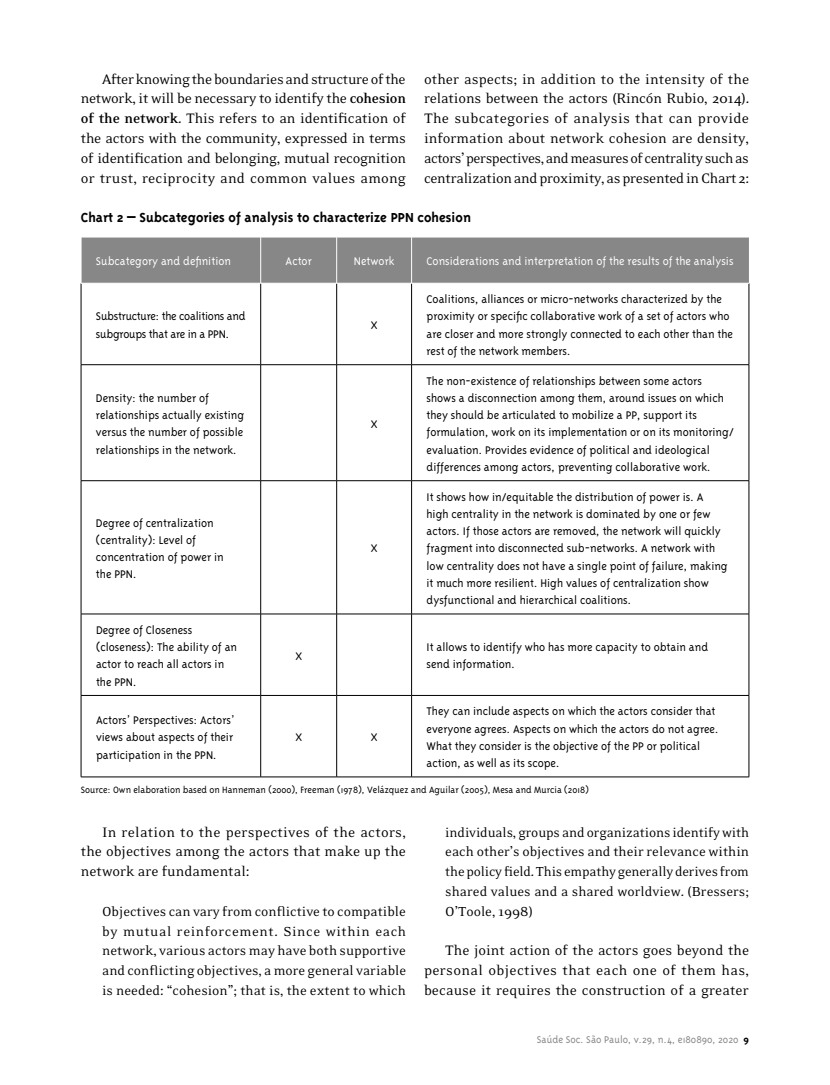
<style>
.page{position:relative;width:830px;height:1085px;background:#fff}
.page>*{position:absolute;margin:0;border:0;box-sizing:border-box;transform-origin:0 0}
.t1{font:15.75px/19.8px "Eidetic Neo";color:#000;text-align:justify}
.t2{font:15px/19.8px "Eidetic Neo";color:#000;text-align:justify}
.t3{font:700 15px "Triplex";color:#000}
.t4{font:300 12.75px/17.2px "Triplex";color:#000}
.t5{font:300 12.75px "Triplex";color:#fff}
.t6{font:300 12.75px/17.2px "Triplex";letter-spacing:-.02em;color:#000}
.t7{font:300 11.25px "Triplex";color:#878787}
.t8{font:300 10.5px "Triplex";color:#000}
.s1{font-weight:700}
.s2{font-weight:700;color:#000}
</style>
<div class="page">
<div style="left:82px;top:238px;width:666px;height:45px;background:#878787"></div>
<hr style="left:260px;top:237px;width:1px;height:46px;background:#fff">
<hr style="left:336px;top:237px;width:1px;height:46px;background:#fff">
<hr style="left:411px;top:237px;width:1px;height:46px;background:#fff">
<hr style="left:260px;top:283px;width:1px;height:81px;background:#000">
<hr style="left:336px;top:283px;width:1px;height:81px;background:#000">
<hr style="left:411px;top:283px;width:1px;height:81px;background:#000">
<hr style="left:81px;top:364px;width:179px;height:1px;background:#000">
<hr style="left:260px;top:364px;width:76px;height:1px;background:#000">
<hr style="left:260px;top:365px;width:1px;height:115px;background:#000">
<hr style="left:336px;top:364px;width:75px;height:1px;background:#000">
<hr style="left:336px;top:365px;width:1px;height:115px;background:#000">
<hr style="left:411px;top:364px;width:337px;height:1px;background:#000">
<hr style="left:411px;top:365px;width:1px;height:115px;background:#000">
<hr style="left:260px;top:481px;width:1px;height:132px;background:#000">
<hr style="left:336px;top:481px;width:1px;height:132px;background:#000">
<hr style="left:411px;top:481px;width:1px;height:132px;background:#000">
<hr style="left:81px;top:613px;width:179px;height:1px;background:#000">
<hr style="left:260px;top:613px;width:76px;height:1px;background:#000">
<hr style="left:260px;top:614px;width:1px;height:81px;background:#000">
<hr style="left:336px;top:613px;width:75px;height:1px;background:#000">
<hr style="left:336px;top:614px;width:1px;height:81px;background:#000">
<hr style="left:411px;top:613px;width:337px;height:1px;background:#000">
<hr style="left:411px;top:614px;width:1px;height:81px;background:#000">
<hr style="left:260px;top:695px;width:1px;height:81px;background:#000">
<hr style="left:336px;top:695px;width:1px;height:81px;background:#000">
<hr style="left:411px;top:695px;width:1px;height:81px;background:#000">
<hr style="left:81px;top:283px;width:1px;height:81px;background:#000">
<hr style="left:748px;top:283px;width:1px;height:81px;background:#000">
<hr style="left:81px;top:365px;width:1px;height:115px;background:#000">
<hr style="left:748px;top:365px;width:1px;height:115px;background:#000">
<hr style="left:81px;top:283px;width:179px;height:1px;background:#fff">
<hr style="left:260px;top:283px;width:76px;height:1px;background:#fff">
<hr style="left:336px;top:283px;width:75px;height:1px;background:#fff">
<hr style="left:411px;top:283px;width:337px;height:1px;background:#fff">
<hr style="left:81px;top:480px;width:179px;height:1px;background:#000">
<hr style="left:81px;top:481px;width:1px;height:132px;background:#000">
<hr style="left:260px;top:480px;width:76px;height:1px;background:#000">
<hr style="left:336px;top:480px;width:75px;height:1px;background:#000">
<hr style="left:411px;top:480px;width:337px;height:1px;background:#000">
<hr style="left:748px;top:481px;width:1px;height:132px;background:#000">
<hr style="left:81px;top:614px;width:1px;height:81px;background:#000">
<hr style="left:748px;top:614px;width:1px;height:81px;background:#000">
<hr style="left:81px;top:695px;width:179px;height:1px;background:#000">
<hr style="left:81px;top:695px;width:1px;height:81px;background:#000">
<hr style="left:260px;top:695px;width:76px;height:1px;background:#000">
<hr style="left:336px;top:695px;width:75px;height:1px;background:#000">
<hr style="left:411px;top:695px;width:337px;height:1px;background:#000">
<hr style="left:748px;top:695px;width:1px;height:81px;background:#000">
<hr style="left:81px;top:776px;width:179px;height:1px;background:#000">
<hr style="left:260px;top:776px;width:76px;height:1px;background:#000">
<hr style="left:336px;top:776px;width:75px;height:1px;background:#000">
<hr style="left:411px;top:776px;width:337px;height:1px;background:#000">
<p class="t1" style="left:81px;top:69px;width:326px;text-indent:21px">After knowing the boundaries and structure of the network, it will be necessary to identify the <span class="s1">cohesion of the network</span>. This refers to an identification of the actors with the community, expressed in terms of identification and belonging, mutual recognition or trust, reciprocity and common values among</p>
<p class="t1" style="left:424px;top:69px;width:326px">other aspects; in addition to the intensity of the relations between the actors (Rincón Rubio, 2014).<br>The subcategories of analysis that can provide information about network cohesion are density, actors’ perspectives, and measures of centrality such as centralization and proximity, as presented in Chart 2:</p>
<p class="t3" style="left:81px;top:209px;width:391px">Chart 2 – Subcategories of analysis to characterize PPN cohesion</p>
<p class="t5" style="left:96px;top:254px;width:136px">Subcategory and definition</p>
<p class="t5" style="left:285px;top:254px;width:28px">Actor</p>
<p class="t5" style="left:353px;top:254px;width:42px">Network</p>
<p class="t5" style="left:426px;top:254px;width:308px">Considerations and interpretation of the results of the analysis</p>
<p class="t6" style="left:96px;top:308px;width:151px">Substructure: the coalitions and subgroups that are in a PPN.</p>
<p class="t4" style="left:370px;top:316px;width:8px">X</p>
<p class="t4" style="left:96px;top:389px;width:150px">Density: the number of relationships actually existing versus the number of possible relationships in the network.</p>
<p class="t4" style="left:96px;top:514px;width:129px">Degree of centralization (centrality): Level of concentration of power in the PPN.</p>
<p class="t4" style="left:370px;top:415px;width:8px">X</p>
<p class="t4" style="left:370px;top:539px;width:8px">X</p>
<p class="t4" style="left:426px;top:290px;width:308px">Coalitions, alliances or micro-networks characterized by the proximity or specific collaborative work of a set of actors who are closer and more strongly connected to each other than the rest of the network members.</p>
<p class="t4" style="left:426px;top:372px;width:309px">The non-existence of relationships between some actors shows a disconnection among them, around issues on which they should be articulated to mobilize a PP, support its formulation, work on its implementation or on its monitoring/ evaluation. Provides evidence of political and ideological differences among actors, preventing collaborative work.</p>
<p class="t4" style="left:426px;top:488px;width:302px">It shows how in/equitable the distribution of power is. A high centrality in the network is dominated by one or few actors. If those actors are removed, the network will quickly fragment into disconnected sub-networks. A network with low centrality does not have a single point of failure, making it much more resilient. High values of centralization show dysfunctional and hierarchical coalitions.</p>
<p class="t4" style="left:96px;top:621px;width:142px">Degree of Closeness (closeness): The ability of an actor to reach all actors in the PPN.</p>
<p class="t4" style="left:295px;top:647px;width:8px">X</p>
<p class="t4" style="left:426px;top:638px;width:283px">It allows to identify who has more capacity to obtain and send information.</p>
<p class="t4" style="left:426px;top:702px;width:293px">They can include aspects on which the actors consider that everyone agrees. Aspects on which the actors do not agree.<br>What they consider is the objective of the PP or political action, as well as its scope.</p>
<p class="t8" style="left:81px;top:784px;width:509px">Source: Own elaboration based on Hanneman (2000), Freeman (1978), Velázquez and Aguilar (2005), Mesa and Murcia (2018)</p>
<p class="t1" style="left:81px;top:822px;width:326px;text-indent:21px">In relation to the perspectives of the actors, the objectives among the actors that make up the network are fundamental:</p>
<p class="t2" style="left:102px;top:901px;width:305px">Objectives can vary from conflictive to compatible by mutual reinforcement. Since within each network, various actors may have both supportive and conflicting objectives, a more general variable is needed: “cohesion”; that is, the extent to which</p>
<p class="t4" style="left:96px;top:711px;width:140px;text-align:justify">Actors’ Perspectives: Actors’ views about aspects of their participation in the PPN.</p>
<p class="t4" style="left:295px;top:728px;width:8px">X</p>
<p class="t4" style="left:370px;top:728px;width:8px">X</p>
<p class="t2" style="left:445px;top:822px;width:305px">individuals, groups and organizations identify with each other’s objectives and their relevance within the policy field. This empathy generally derives from shared values and a shared worldview. (Bressers; O’Toole, 1998)</p>
<p class="t1" style="left:424px;top:941px;width:326px;text-indent:21px">The joint action of the actors goes beyond the personal objectives that each one of them has, because it requires the construction of a greater</p>
<p class="t7" style="left:536px;top:1033px;width:214px">Saúde Soc. São Paulo, v.29, n.4, e180890, 2020 <span class="s2">9</span></p>
</div>
